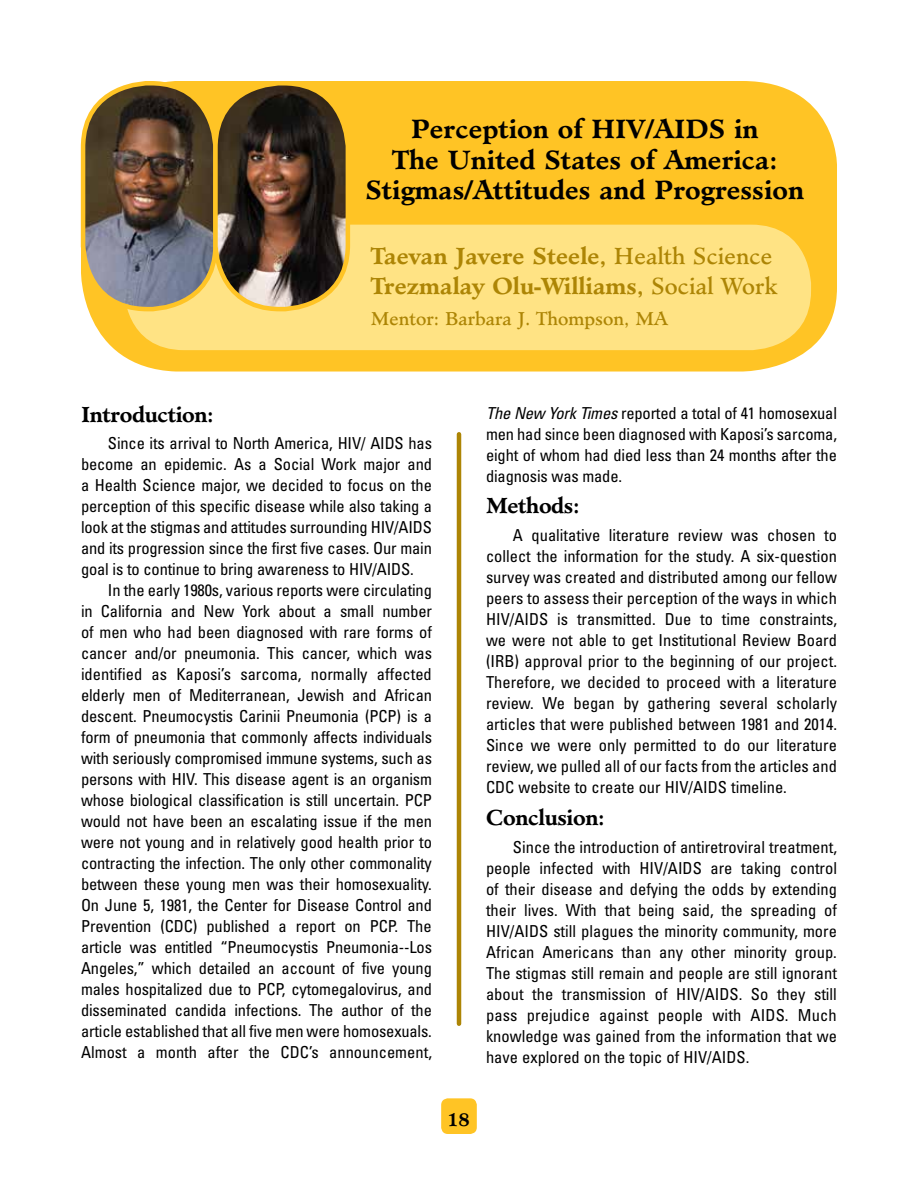
<style>
.page{position:relative;width:918px;height:1188px;background:#fff}
.page>*{position:absolute;margin:0;border:0;box-sizing:border-box;transform-origin:0 0}
.t1{font:700 25.5px/30.6px "Minister";color:#000;text-align:center}
.t2{font:700 22.5px/30.8px "Minister";color:#ad8505}
.t3{font:700 21px "Minister";letter-spacing:-.02em;color:#000}
.t4{font:18px "Minister";color:#ad8505}
.t5{font:700 18px "Minister";color:#000}
.t6{font:condensed 16.5px/21px "Univers";color:#000;text-align:justify}
.s1{font-weight:400}
.s2{font-style:italic}
</style>
<div class="page">
<svg style="left:81px;top:81px;width:756px;height:291px;background:#ffc732"></svg>
<div style="left:124px;top:225px;width:687px;height:125px;background:#ffe384;border-radius:60px"></div>
<hr style="left:457px;top:434px;width:4px;height:590px;background:#ad8505">
<div style="left:441px;top:1098px;width:36px;height:36px;background:#ffc425;border-radius:7px"></div>
<img style="left:83px;top:83px;width:265px;height:226px">
<div style="left:81px;top:81px;width:137px;height:230px;border:5px solid #ffc425;border-radius:65px"></div>
<div style="left:213px;top:81px;width:137px;height:230px;border:5px solid #ffc425;border-radius:65px"></div>
<h1 class="t1" style="left:365px;top:114px;width:440px">Perception of HIV/AIDS in<br>The United States of America:<br>Stigmas/Attitudes and Progression</h1>
<h2 class="t2" style="left:371px;top:240px;width:408px">Taevan Javere Steele, <span class="s1">Health Science<br></span>Trezmalay Olu-Williams, <span class="s1">Social Work</span></h2>
<p class="t4" style="left:371px;top:307px;width:298px">Mentor: Barbara J. Thompson, MA</p>
<p class="t3" style="left:81px;top:401px;width:134px">Introduction:</p>
<p class="t6" style="left:81px;top:433px;width:353px;text-indent:27px">Since its arrival to North America, HIV/ AIDS has become an epidemic. As a Social Work major and a Health Science major, we decided to focus on the perception of this specific disease while also taking a look at the stigmas and attitudes surrounding HIV/AIDS and its progression since the first five cases. Our main goal is to continue to bring awareness to HIV/AIDS.</p>
<p class="t6" style="left:81px;top:580px;width:353px;text-indent:27px">In the early 1980s, various reports were circulating in California and New York about a small number of men who had been diagnosed with rare forms of cancer and/or pneumonia. This cancer, which was identified as Kaposi’s sarcoma, normally affected elderly men of Mediterranean, Jewish and African descent. Pneumocystis Carinii Pneumonia (PCP) is a form of pneumonia that commonly affects individuals with seriously compromised immune systems, such as persons with HIV. This disease agent is an organism whose biological classification is still uncertain. PCP would not have been an escalating issue if the men were not young and in relatively good health prior to contracting the infection. The only other commonality between these young men was their homosexuality.<br>On June 5, 1981, the Center for Disease Control and Prevention (CDC) published a report on PCP. The article was entitled “Pneumocystis Pneumonia--Los Angeles,” which detailed an account of five young males hospitalized due to PCP, cytomegalovirus, and disseminated candida infections. The author of the article established that all five men were homosexuals.<br>Almost a month after the CDC’s announcement,</p>
<p class="t6" style="left:486px;top:402px;width:353px"><span class="s2">The New York Times</span> reported a total of 41 homosexual men had since been diagnosed with Kaposi’s sarcoma, eight of whom had died less than 24 months after the diagnosis was made.</p>
<p class="t3" style="left:486px;top:493px;width:95px">Methods:</p>
<p class="t6" style="left:486px;top:524px;width:353px;text-indent:27px">A qualitative literature review was chosen to collect the information for the study. A six-question survey was created and distributed among our fellow peers to assess their perception of the ways in which HIV/AIDS is transmitted. Due to time constraints, we were not able to get Institutional Review Board (IRB) approval prior to the beginning of our project.<br>Therefore, we decided to proceed with a literature review. We began by gathering several scholarly articles that were published between 1981 and 2014.<br>Since we were only permitted to do our literature review, we pulled all of our facts from the articles and CDC website to create our HIV/AIDS timeline.</p>
<p class="t3" style="left:486px;top:804px;width:120px">Conclusion:</p>
<p class="t6" style="left:486px;top:836px;width:353px;text-indent:27px">Since the introduction of antiretroviral treatment, people infected with HIV/AIDS are taking control of their disease and defying the odds by extending their lives. With that being said, the spreading of HIV/AIDS still plagues the minority community, more African Americans than any other minority group.<br>The stigmas still remain and people are still ignorant about the transmission of HIV/AIDS. So they still pass prejudice against people with AIDS. Much knowledge was gained from the information that we have explored on the topic of HIV/AIDS.</p>
<p class="t5" style="left:447px;top:1108px;width:24px">18</p>
</div>
